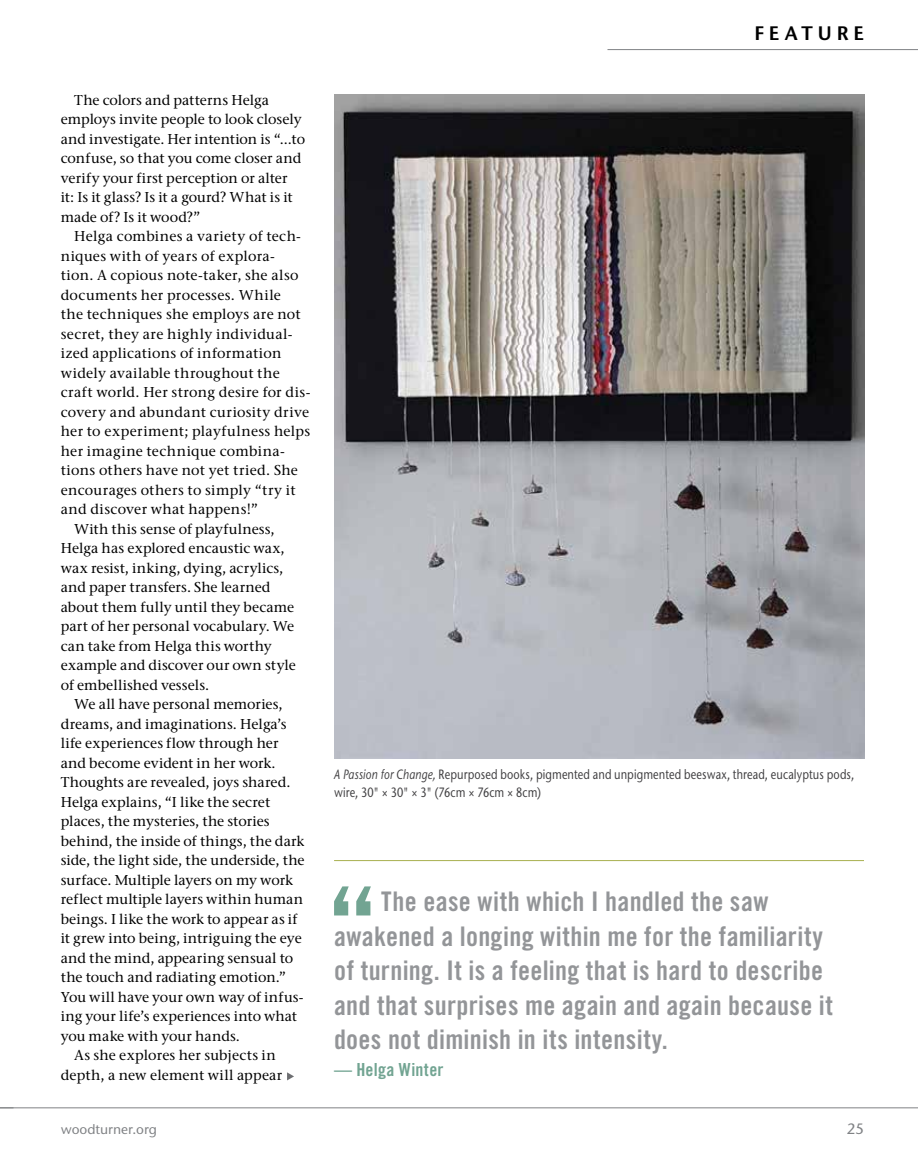
<style>
.page{position:relative;width:918px;height:1175px;background:#fff}
.page>*{position:absolute;margin:0;border:0;box-sizing:border-box;transform-origin:0 0}
.t1{font:27px/34.5px "Trade Gothic Bold Cond Twenty";letter-spacing:.01em;color:#939598}
.t2{font:600 19.5px "Stone Sans ITC Pro";letter-spacing:.255em;color:#000}
.t3{font:18px "Trade Gothic Bold Cond Twenty";letter-spacing:.015em;color:#72a492}
.t4{font:500 15px "Stone Sans ITC Pro";color:#808285}
.t5{font:500 14.25px/19.5px "Stone Serif ITC Pro";letter-spacing:.01em;color:#000}
.t6{font:500 13.5px/18px "Stone Sans ITC Pro";letter-spacing:.01em;color:#414042;scale:.8 1}
.t7{font:500 13.5px "Stone Sans ITC Pro";color:#808285}
.s1{font-style:italic}
</style>
<div class="page">
<hr style="left:0;top:1107px;width:918px;height:1px;background:#808285">
<hr style="left:608px;top:49px;width:310px;height:1px;background:#808285">
<svg style="left:0;top:1107px;width:14px;height:1px"></svg>
<svg style="left:287px;top:1072px;width:7px;height:8px"></svg>
<img style="left:334px;top:95px;width:531px;height:663px">
<svg style="left:334px;top:886px;width:37px;height:29px"></svg>
<hr style="left:334px;top:860px;width:530px;height:1px;background:#a9b050">
<p class="t5" style="left:61px;top:90px;width:246px;text-indent:13px">The colors and patterns Helga employs invite people to look closely and investigate. Her intention is “…to confuse, so that you come closer and verify your first perception or alter<br>it: Is it glass? Is it a gourd? What is it made of? Is it wood?”</p>
<p class="t5" style="left:74px;top:226px;width:228px">Helga combines a variety of tech-</p>
<p class="t5" style="left:61px;top:246px;width:216px">niques with of years of explora-</p>
<p class="t5" style="left:61px;top:265px;width:239px">tion. A copious note-taker, she also</p>
<p class="t5" style="left:61px;top:285px;width:222px">documents her processes. While</p>
<p class="t5" style="left:61px;top:304px;width:242px">the techniques she employs are not</p>
<p class="t5" style="left:61px;top:324px;width:233px">secret, they are highly individual-</p>
<p class="t5" style="left:61px;top:343px;width:222px">ized applications of information</p>
<p class="t5" style="left:61px;top:363px;width:220px">widely available throughout the</p>
<p class="t5" style="left:61px;top:382px;width:251px">craft world. Her strong desire for dis-</p>
<p class="t5" style="left:61px;top:402px;width:250px">covery and abundant curiosity drive</p>
<p class="t5" style="left:61px;top:421px;width:251px">her to experiment; playfulness helps</p>
<p class="t5" style="left:61px;top:441px;width:226px">her imagine technique combina-</p>
<p class="t5" style="left:61px;top:460px;width:239px">tions others have not yet tried. She</p>
<p class="t5" style="left:61px;top:480px;width:236px">encourages others to simply “try it</p>
<p class="t5" style="left:61px;top:499px;width:199px">and discover what happens!”</p>
<p class="t5" style="left:74px;top:519px;width:202px">With this sense of playfulness,</p>
<p class="t5" style="left:61px;top:538px;width:225px">Helga has explored encaustic wax,</p>
<p class="t5" style="left:61px;top:558px;width:224px">wax resist, inking, dying, acrylics,</p>
<p class="t5" style="left:61px;top:577px;width:211px">and paper transfers. She learned</p>
<p class="t5" style="left:61px;top:597px;width:235px">about them fully until they became</p>
<p class="t5" style="left:61px;top:616px;width:235px">part of her personal vocabulary. We</p>
<p class="t5" style="left:61px;top:636px;width:213px">can take from Helga this worthy</p>
<p class="t5" style="left:61px;top:655px;width:237px">example and discover our own style</p>
<p class="t5" style="left:61px;top:675px;width:150px">of embellished vessels.</p>
<p class="t5" style="left:74px;top:694px;width:210px">We all have personal memories,</p>
<p class="t5" style="left:61px;top:714px;width:227px">dreams, and imaginations. Helga’s</p>
<p class="t5" style="left:61px;top:733px;width:219px">life experiences flow through her</p>
<p class="t5" style="left:61px;top:753px;width:216px">and become evident in her work.</p>
<p class="t5" style="left:61px;top:772px;width:231px">Thoughts are revealed, joys shared.</p>
<p class="t5" style="left:61px;top:792px;width:211px">Helga explains, “I like the secret</p>
<p class="t5" style="left:61px;top:811px;width:210px">places, the mysteries, the stories</p>
<p class="t5" style="left:61px;top:831px;width:245px">behind, the inside of things, the dark</p>
<p class="t5" style="left:61px;top:850px;width:245px">side, the light side, the underside, the</p>
<p class="t5" style="left:61px;top:870px;width:234px">surface. Multiple layers on my work</p>
<p class="t5" style="left:61px;top:889px;width:244px">reflect multiple layers within human</p>
<p class="t5" style="left:61px;top:909px;width:238px">beings. I like the work to appear as if</p>
<p class="t5" style="left:61px;top:928px;width:242px">it grew into being, intriguing the eye</p>
<p class="t5" style="left:61px;top:948px;width:234px">and the mind, appearing sensual to</p>
<p class="t5" style="left:61px;top:967px;width:227px">the touch and radiating emotion.”</p>
<p class="t5" style="left:61px;top:987px;width:244px">You will have your own way of infus-</p>
<p class="t5" style="left:61px;top:1006px;width:238px">ing your life’s experiences into what</p>
<p class="t5" style="left:61px;top:1026px;width:181px">you make with your hands.</p>
<p class="t5" style="left:74px;top:1045px;width:203px">As she explores her subjects in</p>
<p class="t5" style="left:61px;top:1065px;width:223px">depth, a new element will appear</p>
<h2 class="t2" style="left:754px;top:21px;width:111px">FEATURE</h2>
<p class="t6" style="left:334px;top:764px;width:652px"><span class="s1">A Passion for Change,</span> Repurposed books, pigmented and unpigmented beeswax, thread, eucalyptus pods, wire, 30" × 30" × 3" (76cm × 76cm × 8cm)</p>
<h1 class="t1" style="left:334px;top:884px;width:501px;text-indent:47px">The ease with which I handled the saw awakened a longing within me for the familiarity of turning. It is a feeling that is hard to describe and that surprises me again and again because it does not diminish in its intensity.</h1>
<p class="t3" style="left:334px;top:1058px;width:111px">— Helga Winter</p>
<p class="t7" style="left:61px;top:1120px;width:98px">woodturner.org</p>
<p class="t4" style="left:847px;top:1119px;width:19px">25</p>
</div>
